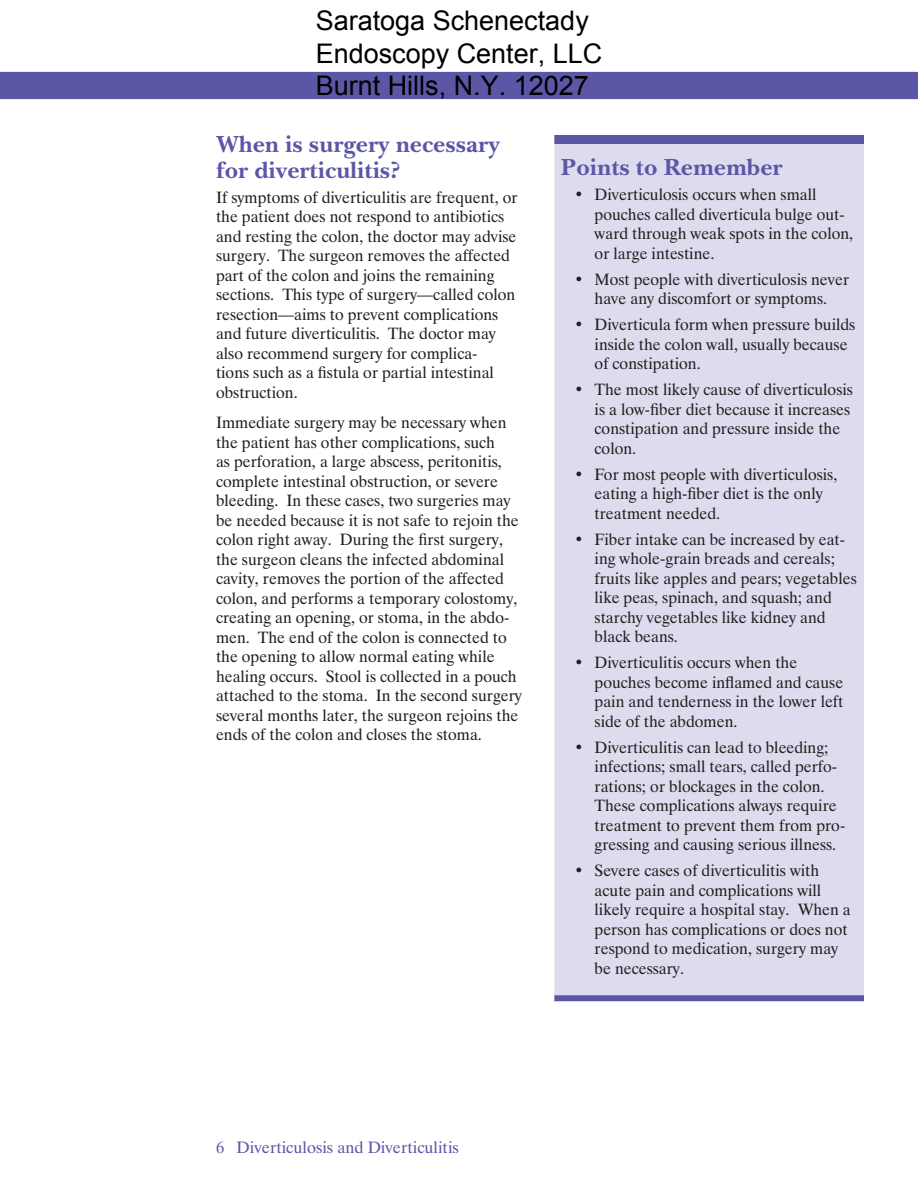
<style>
.page{position:relative;width:918px;height:1188px;background:#fff}
.page>*{position:absolute;margin:0;border:0;box-sizing:border-box;transform-origin:0 0}
.t1{font:27px/32.4px "Arial";color:#000}
.t2{font:700 24px/25.5px "New Baskerville ITC";color:#5b57a6}
.t3{font:16.5px "Dutch 801 BT";color:#5b57a6}
.t4{font:16.35px/19.5px "Dutch 801 BT";color:#231f20}
</style>
<div class="page">
<div style="left:555px;top:136px;width:308px;height:862px;background:#dddcee"></div>
<div style="left:554px;top:135px;width:310px;height:9px;background:#5b57a6"></div>
<div style="left:554px;top:995px;width:310px;height:6px;background:#5b57a6"></div>
<div style="left:0;top:72px;width:918px;height:27px;background:#5b57a6"></div>
<h1 class="t1" style="left:316px;top:5px;width:288px">Saratoga Schenectady<br>Endoscopy Center, LLC<br>Burnt Hills, N.Y. 12027</h1>
<h2 class="t2" style="left:216px;top:134px;width:285px">When is surgery necessary for diverticulitis?</h2>
<p class="t4" style="left:216px;top:189px;width:303px">If symptoms of diverticulitis are frequent, or the patient does not respond to antibiotics and resting the colon, the doctor may advise surgery. The surgeon removes the affected part of the colon and joins the remaining sections. This type of surgery—called colon resection—aims to prevent complications and future diverticulitis. The doctor may also recommend surgery for complica-<br>tions such as a fistula or partial intestinal obstruction.</p>
<p class="t4" style="left:216px;top:414px;width:308px">Immediate surgery may be necessary when the patient has other complications, such<br>as perforation, a large abscess, peritonitis, complete intestinal obstruction, or severe bleeding. In these cases, two surgeries may be needed because it is not safe to rejoin the colon right away. During the first surgery, the surgeon cleans the infected abdominal cavity, removes the portion of the affected colon, and performs a temporary colostomy, creating an opening, or stoma, in the abdo&shy;men. The end of the colon is connected to the opening to allow normal eating while healing occurs. Stool is collected in a pouch attached to the stoma. In the second surgery several months later, the surgeon rejoins the ends of the colon and closes the stoma.</p>
<h2 class="t2" style="left:561px;top:157px;width:223px">Points to Remember</h2>
<p class="t4" style="left:595px;top:187px;width:260px;text-indent:-20px">• Diverticulosis occurs when small pouches called diverticula bulge out&shy;ward through weak spots in the colon, or large intestine.</p>
<p class="t4" style="left:574px;top:271px;width:276px;text-align:center">• Most people with diverticulosis never have any discomfort or symptoms.</p>
<p class="t4" style="left:595px;top:317px;width:262px;text-indent:-20px">• Diverticula form when pressure builds inside the colon wall, usually because of constipation.</p>
<p class="t4" style="left:595px;top:382px;width:260px;text-indent:-20px">• The most likely cause of diverticulosis is a low-fiber diet because it increases constipation and pressure inside the colon.</p>
<p class="t4" style="left:595px;top:466px;width:244px;text-indent:-20px">• For most people with diverticulosis, eating a high-fiber diet is the only treatment needed.</p>
<p class="t4" style="left:595px;top:531px;width:264px;text-indent:-20px">• Fiber intake can be increased by eat&shy;ing whole-grain breads and cereals; fruits like apples and pears; vegetables like peas, spinach, and squash; and starchy vegetables like kidney and black beans.</p>
<p class="t4" style="left:595px;top:655px;width:250px;text-indent:-20px">• Diverticulitis occurs when the pouches become inflamed and cause pain and tenderness in the lower left side of the abdomen.</p>
<p class="t4" style="left:595px;top:739px;width:252px;text-indent:-20px">• Diverticulitis can lead to bleeding; infections; small tears, called perfo&shy;rations; or blockages in the colon.<br>These complications always require treatment to prevent them from pro&shy;gressing and causing serious illness.</p>
<p class="t4" style="left:595px;top:863px;width:258px;text-indent:-20px">• Severe cases of diverticulitis with acute pain and complications will likely require a hospital stay. When a person has complications or does not respond to medication, surgery may be necessary.</p>
<p class="t3" style="left:216px;top:1141px;width:244px">6 Diverticulosis and Diverticulitis</p>
</div>
